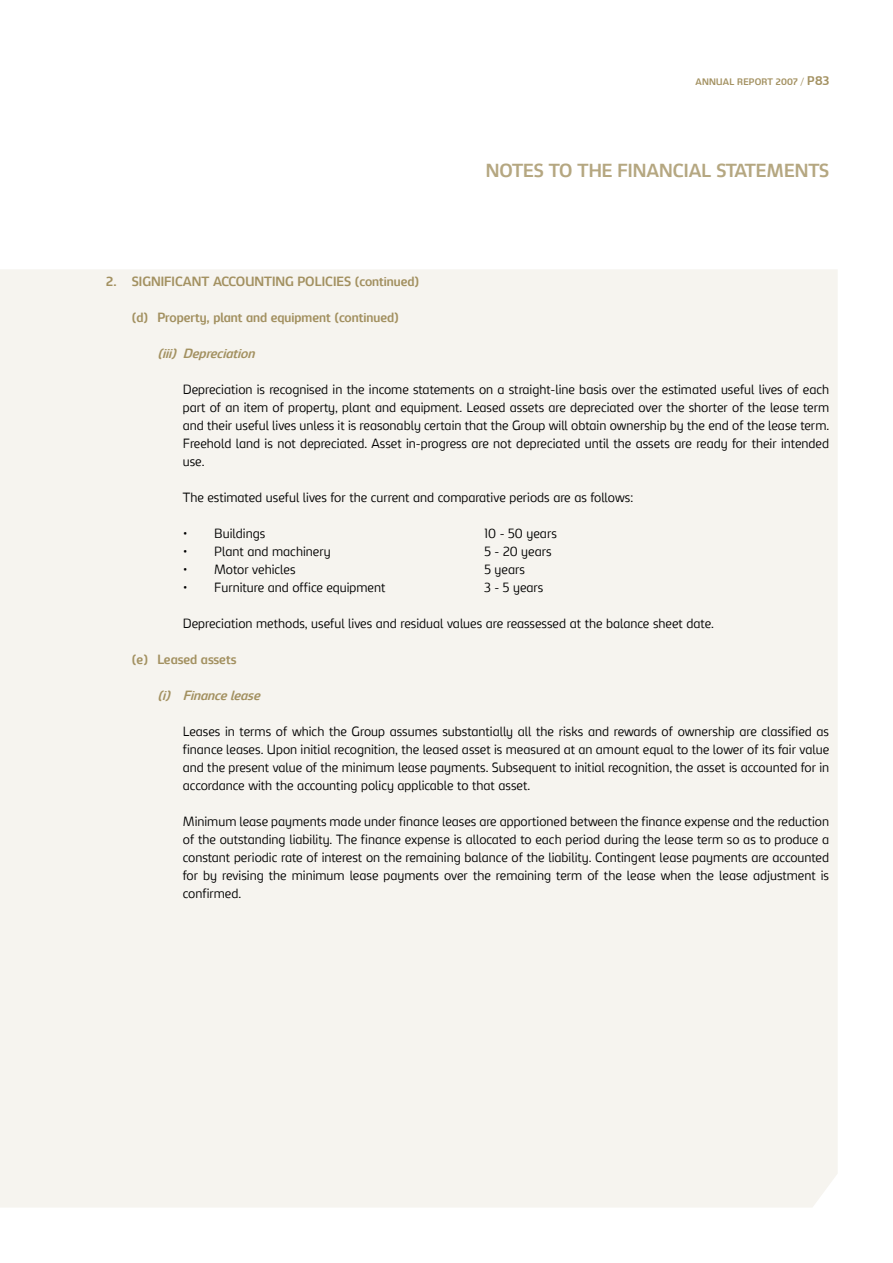
<style>
.page{position:relative;width:893px;height:1263px;background:#fff}
.page>*{position:absolute;margin:0;border:0;box-sizing:border-box;transform-origin:0 0}
.t1{font:700 18px "Carlsberg Sans";color:#b5a781}
.t2{font:300 12.75px/18px "Carlsberg Sans";color:#000;text-align:justify}
.t3{font:700 12.75px "Carlsberg Sans";color:#a39161}
.t4{font:italic 700 12.75px "Carlsberg Sans";color:#a39161}
.t5{font:700 9px "Carlsberg Sans";letter-spacing:.025em;color:#a39161}
.s1{font-weight:300}
.s2{font-size:12px}
</style>
<div class="page">
<div style="left:0;top:269px;width:838px;height:938px;background:#f6f4ef"></div>
<p class="t5" style="left:695px;top:77px;width:135px">ANNUAL REPORT 2007 <span class="s1">/</span> <span class="s2">P 83</span></p>
<p class="t1" style="left:486px;top:160px;width:345px">NOTES TO THE FINANCIAL STATEMENTS</p>
<p class="t3" style="left:106px;top:274px;width:315px">2. SIGNIFICANT ACCOU NTING POLICIES (continued)</p>
<p class="t3" style="left:132px;top:310px;width:269px">(d) Property, plant and equipment (continued)</p>
<p class="t4" style="left:157px;top:346px;width:103px">(iii) Depreciation</p>
<p class="t2" style="left:183px;top:380px;width:648px">Depreciation is recognised in the income statements on a straight-line basis over the estimated useful lives of each part of an item of property, plant and equipment. Leased assets are depreciated over the shorter of the lease term and their useful lives unless it is reasonably certain that the Group will obtain ownership by the end of the lease term.<br>Freehold land is not depreciated. Asset in-progress are not depreciated until the assets are ready for their intended use.</p>
<p class="t2" style="left:183px;top:488px;width:452px">The estimated useful lives for the current and comparative periods are as follows:</p>
<p class="t2" style="left:183px;top:524px;width:84px">• Buildings</p>
<p class="t2" style="left:484px;top:524px;width:74px">10 - 50 years</p>
<p class="t2" style="left:183px;top:542px;width:149px">• Plant and machinery</p>
<p class="t2" style="left:484px;top:542px;width:69px">5 - 20 years</p>
<p class="t2" style="left:183px;top:560px;width:114px">• Motor vehicles</p>
<p class="t2" style="left:484px;top:560px;width:42px">5 years</p>
<p class="t2" style="left:183px;top:578px;width:204px">• Furniture and office equipment</p>
<p class="t2" style="left:484px;top:578px;width:61px">3 - 5 years</p>
<p class="t2" style="left:183px;top:614px;width:533px">Depreciation methods, useful lives and residual values are reassessed at the balance sheet date.</p>
<p class="t3" style="left:132px;top:652px;width:106px">(e) Leased assets</p>
<p class="t4" style="left:157px;top:688px;width:108px">(i)Financelease</p>
<p class="t2" style="left:183px;top:722px;width:648px">Leases in terms of which the Group assumes substantially all the risks and rewards of ownership are classified as finance leases. Upon initial recognition, the leased asset is measured at an amount equal to the lower of its fair value and the present value of the minimum lease payments. Subsequent to initial recognition, the asset is accounted for in accordance with the accounting policy applicable to that asset.</p>
<p class="t2" style="left:183px;top:812px;width:648px">Minimum lease payments made under finance leases are apportioned between the finance expense and the reduction of the outstanding liability. The finance expense is allocated to each period during the lease term so as to produce a constant periodic rate of interest on the remaining balance of the liability. Contingent lease payments are accounted for by revising the minimum lease payments over the remaining term of the lease when the lease adjustment is confirmed.</p>
</div>
